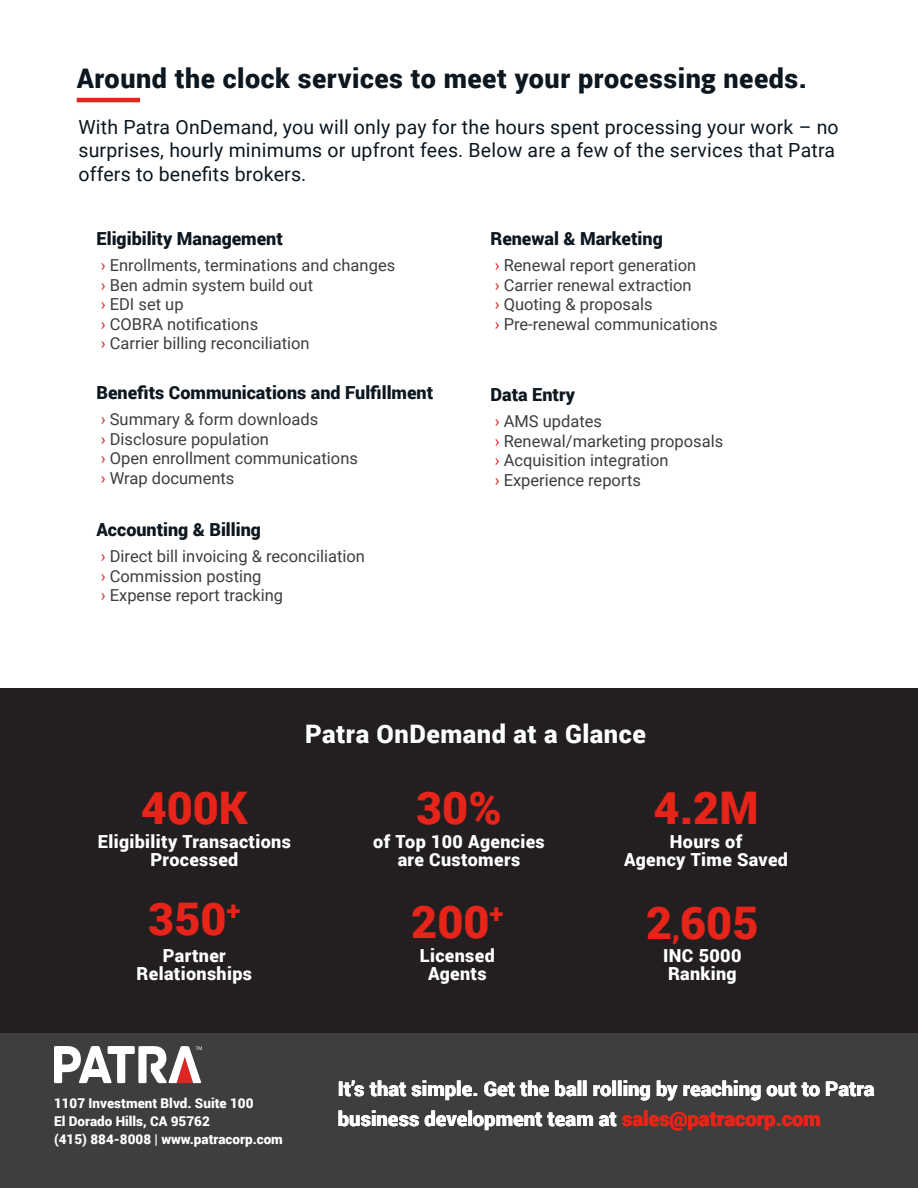
<style>
.page{position:relative;width:918px;height:1188px;background:#fff}
.page>*{position:absolute;margin:0;border:0;box-sizing:border-box;transform-origin:0 0}
.t1{font:900 45px "Roboto";color:#e72419}
.t2{font:900 27px "Roboto";letter-spacing:.02em;color:#0d1720}
.t3{font:900 25.5px "Roboto";letter-spacing:.02em;color:#fff}
.body{font:900 20.25px/30px "Roboto";color:#fff}
.t4{font:19.5px/23.4px "Roboto";letter-spacing:.01em;color:#0d1720}
.t5{font:900 18px/18px "Roboto";letter-spacing:.02em;color:#fff;text-align:center}
.t6{font:900 18px "Roboto";color:#0d1720}
.t7{font:16.5px "Roboto";color:#3e3e3f}
.t8{font:900 13.5px/18px "Roboto";color:#fff}
.s1{color:#e72419}
.s2{font-size:30px}
</style>
<div class="page">
<div style="left:0;top:1031px;width:918px;height:157px;background:#3e3e3f"></div>
<svg style="left:54px;top:1046px;width:148px;height:37px"></svg>
<hr style="left:77px;top:98px;width:63px;height:4px;background:#e72419">
<div style="left:0;top:688px;width:918px;height:345px;background:#231f20"></div>
<p class="t2" style="left:77px;top:59px;width:732px">Around the clock services to meet your processing needs.</p>
<p class="t4" style="left:78px;top:114px;width:762px">With Patra OnDemand, you will only pay for the hours spent processing your work – no surprises, hourly minimums or upfront fees. Below are a few of the services that Patra offers to benefits brokers.</p>
<p class="t6" style="left:97px;top:226px;width:188px">Eligibility Management</p>
<p class="t7" style="left:101px;top:254px;width:296px"><span class="s1">›</span> Enrollments, terminations and changes</p>
<p class="t7" style="left:101px;top:273px;width:214px"><span class="s1">›</span> Ben admin system build out</p>
<p class="t7" style="left:101px;top:293px;width:84px"><span class="s1">›</span> EDI set up</p>
<p class="t7" style="left:101px;top:312px;width:159px"><span class="s1">›</span> COBRA notifications</p>
<p class="t7" style="left:101px;top:332px;width:210px"><span class="s1">›</span> Carrier billing reconciliation</p>
<p class="t6" style="left:97px;top:380px;width:338px">Benefits Communications and Fulfillment</p>
<p class="t7" style="left:101px;top:408px;width:219px"><span class="s1">›</span> Summary &amp; form downloads</p>
<p class="t7" style="left:101px;top:427px;width:170px"><span class="s1">›</span> Disclosure population</p>
<p class="t7" style="left:101px;top:447px;width:259px"><span class="s1">›</span> Open enrollment communications</p>
<p class="t7" style="left:101px;top:466px;width:135px"><span class="s1">›</span> Wrap documents</p>
<p class="t6" style="left:97px;top:517px;width:166px">Accounting &amp; Billing</p>
<p class="t7" style="left:101px;top:545px;width:266px"><span class="s1">›</span> Direct bill invoicing &amp; reconciliation</p>
<p class="t7" style="left:101px;top:564px;width:162px"><span class="s1">›</span> Commission posting</p>
<p class="t7" style="left:101px;top:584px;width:184px"><span class="s1">›</span> Expense report tracking</p>
<p class="t6" style="left:490px;top:226px;width:174px">Renewal &amp; Marketing</p>
<p class="t7" style="left:495px;top:254px;width:203px"><span class="s1">›</span> Renewal report generation</p>
<p class="t7" style="left:495px;top:273px;width:198px"><span class="s1">›</span> Carrier renewal extraction</p>
<p class="t7" style="left:495px;top:293px;width:159px"><span class="s1">›</span> Quoting &amp; proposals</p>
<p class="t7" style="left:495px;top:312px;width:224px"><span class="s1">›</span> Pre-renewal communications</p>
<p class="t6" style="left:490px;top:382px;width:86px">Data Entry</p>
<p class="t7" style="left:495px;top:410px;width:109px"><span class="s1">›</span> AMS updates</p>
<p class="t7" style="left:495px;top:429px;width:230px"><span class="s1">›</span> Renewal/marketing proposals</p>
<p class="t7" style="left:495px;top:449px;width:176px"><span class="s1">›</span> Acquisition integration</p>
<p class="t7" style="left:495px;top:468px;width:148px"><span class="s1">›</span> Experience reports</p>
<p class="t3" style="left:305px;top:716px;width:342px">Patra OnDemand at a Glance</p>
<p class="t1" style="left:141px;top:776px;width:109px">400K</p>
<p class="t5" style="left:98px;top:831px;width:195px">Eligibility Transactions<br>Processed</p>
<p class="t1" style="left:148px;top:888px;width:94px">350<sup>+</sup></p>
<p class="t5" style="left:137px;top:946px;width:117px">Partner<br>Relationships</p>
<p class="t1" style="left:416px;top:776px;width:87px">30%</p>
<p class="t5" style="left:373px;top:831px;width:173px">of Top 100 Agencies are Customers</p>
<p class="t1" style="left:411px;top:891px;width:94px">200<sup>+</sup></p>
<p class="t5" style="left:420px;top:946px;width:76px">Licensed<br>Agents</p>
<p class="t1" style="left:654px;top:776px;width:106px">4.2M</p>
<p class="t5" style="left:624px;top:831px;width:165px">Hours of<br>Agency Time Saved</p>
<p class="t1" style="left:646px;top:891px;width:114px">2<span class="s2">,</span>605</p>
<p class="t5" style="left:663px;top:946px;width:80px;text-align:left">INC 5000<br>Ranking</p>
<p class="t8" style="left:54px;top:1093px;width:230px">1107 Investment Blvd. Suite 100<br>El Dorado Hills, CA 95762<br>(415) 884-8008 | www.patracorp.com</p>
<p class="body" style="left:338px;top:1073px;width:538px">It’s that simple. Get the ball rolling by reaching out to Patra business development team at <span class="s1">sales@patracorp.com</span></p>
</div>
